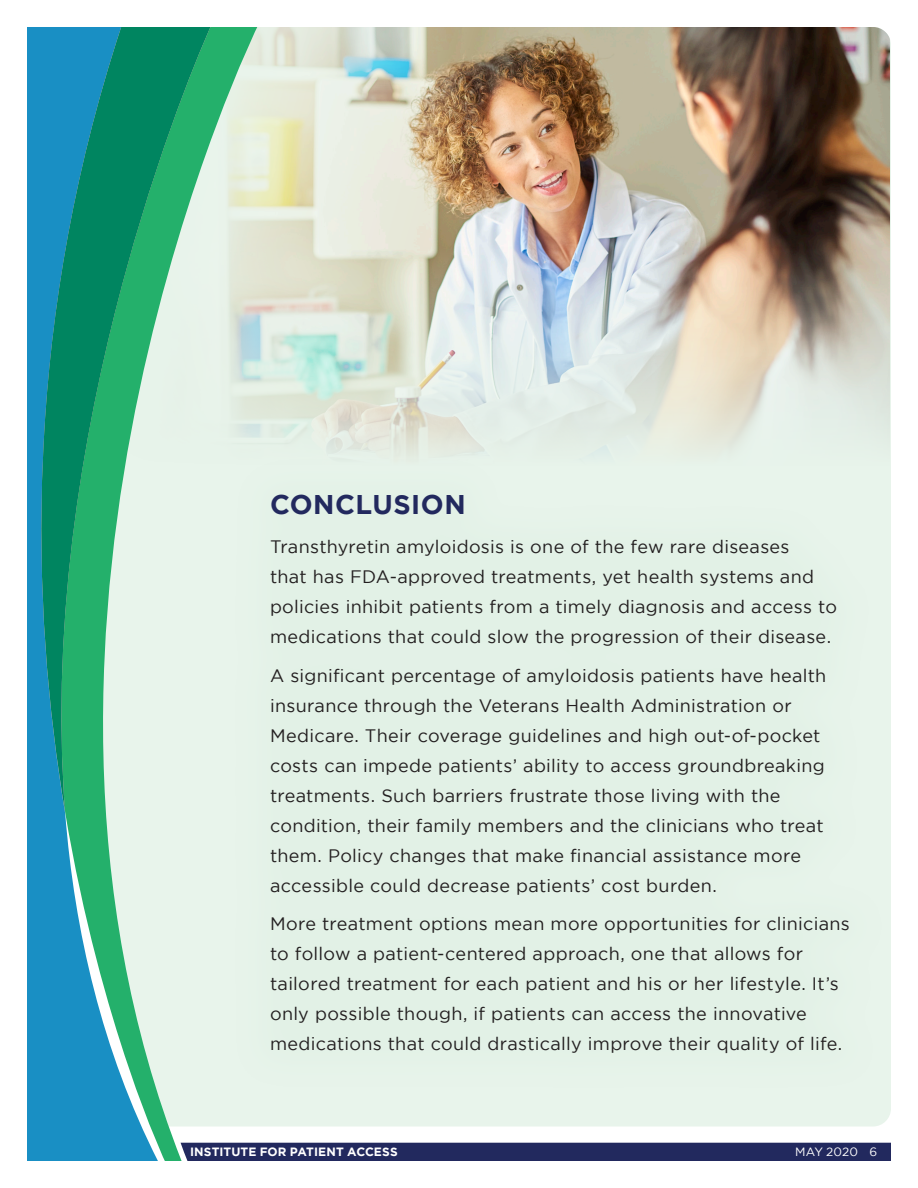
<style>
.page{position:relative;width:918px;height:1188px;background:#fff}
.page>*{position:absolute;margin:0;border:0;box-sizing:border-box;transform-origin:0 0}
.Body_Copy_-_3{font:700 27px "Gotham";letter-spacing:.02em;color:#22295e}
.Body_Copy_-_3-2{font:18px/30px "Gotham";letter-spacing:.015em;color:#231f20}
.Body_Copy_-_3-3{font:700 12px "Gotham";letter-spacing:.005em;color:#fff}
.Body_Copy_-_3-4{font:12px "Gotham";letter-spacing:.005em;color:#fff}
</style>
<div class="page">
<div style="left:257px;top:41px;width:634px;height:1086px;background:#e8f4eb"></div>
<img style="left:257px;top:27px;width:633px;height:424px">
<svg style="left:27px;top:27px;width:230px;height:1134px;background:#8bc9ce"></svg>
<svg style="left:40px;top:27px;width:170px;height:786px;background:#63baa3"></svg>
<div style="left:181px;top:1143px;width:710px;height:18px;background:#22295e"></div>
<div style="left:227px;top:451px;width:664px;height:645px;background:#e2f1e6"></div>
<p class="Body_Copy_-_3" style="left:270px;top:489px;width:197px">CONCLUSION</p>
<p class="Body_Copy_-_3-2" style="left:270px;top:531px;width:569px">Transthyretin amyloidosis is one of the few rare diseases<br>that has FDA-approved treatments, yet health systems and policies inhibit patients from a timely diagnosis and access to medications that could slow the progression of their disease.</p>
<p class="Body_Copy_-_3-2" style="left:270px;top:660px;width:558px">A significant percentage of amyloidosis patients have health insurance through the Veterans Health Administration or Medicare. Their coverage guidelines and high out-of-pocket costs can impede patients’ ability to access groundbreaking treatments. Such barriers frustrate those living with the condition, their family members and the clinicians who treat them. Policy changes that make financial assistance more accessible could decrease patients’ cost burden.</p>
<p class="Body_Copy_-_3-2" style="left:270px;top:909px;width:581px">More treatment options mean more opportunities for clinicians to follow a patient-centered approach, one that allows for tailored treatment for each patient and his or her lifestyle. It’s only possible though, if patients can access the innovative medications that could drastically improve their quality of life.</p>
<p class="Body_Copy_-_3-3" style="left:190px;top:1145px;width:209px">INSTITUTE FOR PATIENT ACCESS</p>
<p class="Body_Copy_-_3-4" style="left:795px;top:1145px;width:64px">MAY 2020</p>
<p class="Body_Copy_-_3-4" style="left:870px;top:1145px;width:9px">6</p>
</div>
